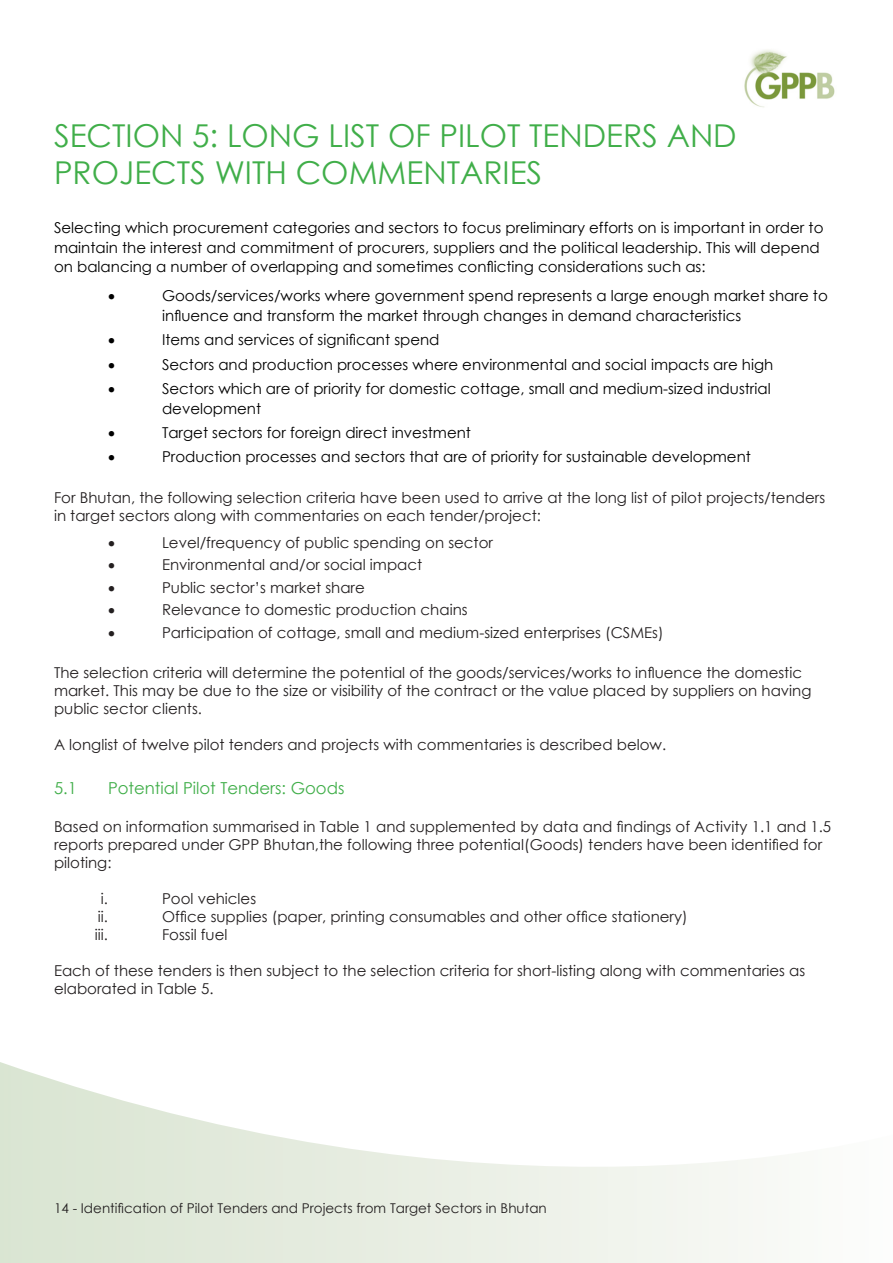
<style>
.page{position:relative;width:893px;height:1263px;background:#fff}
.page>*{position:absolute;margin:0;border:0;box-sizing:border-box;transform-origin:0 0}
.Heading_1{font:31.5px/37.8px "Century Gothic";color:#40ae49}
.Heading_2{font:16.5px "Century Gothic";color:#40ae49}
.t1{font:15px/18px "Century Gothic";color:#231f20}
.Pa16{font:15px/19.8px "Century Gothic";color:#000}
.t2{font:15px "Symbol";color:#000}
.t3{font:15px "Symbol";color:#231f20}
.t4{font:13.5px "Century Gothic";color:#231f20}
</style>
<div class="page">
<svg style="left:0;top:1062px;width:764px;height:201px"></svg>
<img style="left:744px;top:50px;width:91px;height:58px">
<p class="Heading_1" style="left:54px;top:116px;width:684px">SECTION 5: LONG LIST OF PILOT TENDERS AND<br>PROJECTS WITH COMMENTARIES</p>
<p class="Pa16" style="left:54px;top:217px;width:771px">Selecting which procurement categories and sectors to focus preliminary efforts on is important in order to maintain the interest and commitment of procurers, suppliers and the political leadership. This will depend on balancing a number of overlapping and sometimes conflicting considerations such as:</p>
<p class="t2" style="left:108px;top:286px;width:8px">•</p>
<p class="Pa16" style="left:162px;top:286px;width:667px">Goods/services/works where government spend represents a large enough market share to influence and transform the market through changes in demand characteristics</p>
<p class="t2" style="left:108px;top:330px;width:8px">•</p>
<p class="Pa16" style="left:162px;top:330px;width:279px">Items and services of significant spend</p>
<p class="t2" style="left:108px;top:355px;width:8px">•</p>
<p class="Pa16" style="left:162px;top:354px;width:613px">Sectors and production processes where environmental and social impacts are high</p>
<p class="t2" style="left:108px;top:379px;width:8px">•</p>
<p class="Pa16" style="left:162px;top:378px;width:610px">Sectors which are of priority for domestic cottage, small and medium-sized industrial development</p>
<p class="t2" style="left:108px;top:423px;width:8px">•</p>
<p class="Pa16" style="left:162px;top:422px;width:310px">Target sectors for foreign direct investment</p>
<p class="t2" style="left:108px;top:447px;width:8px">•</p>
<p class="Pa16" style="left:162px;top:447px;width:590px">Production processes and sectors that are of priority for sustainable development</p>
<p class="t1" style="left:54px;top:488px;width:773px">For Bhutan, the following selection criteria have been used to arrive at the long list of pilot projects/tenders in target sectors along with commentaries on each tender/project:</p>
<p class="t3" style="left:108px;top:533px;width:8px">•</p>
<p class="t1" style="left:162px;top:533px;width:333px">Level/frequency of public spending on sector</p>
<p class="t3" style="left:108px;top:555px;width:8px">•</p>
<p class="t1" style="left:162px;top:556px;width:262px">Environmental and/or social impact</p>
<p class="t3" style="left:108px;top:578px;width:8px">•</p>
<p class="t1" style="left:162px;top:578px;width:204px">Public sector’s market share</p>
<p class="t3" style="left:108px;top:600px;width:8px">•</p>
<p class="t1" style="left:162px;top:601px;width:307px">Relevance to domestic production chains</p>
<p class="t3" style="left:108px;top:623px;width:8px">•</p>
<p class="t1" style="left:162px;top:623px;width:503px">Participation of cottage, small and medium-sized enterprises (CSMEs)</p>
<p class="t1" style="left:54px;top:664px;width:759px">The selection criteria will determine the potential of the goods/services/works to influence the domestic market. This may be due to the size or visibility of the contract or the value placed by suppliers on having public sector clients.</p>
<p class="t1" style="left:54px;top:736px;width:614px">A longlist of twelve pilot tenders and projects with commentaries is described below.</p>
<p class="Heading_2" style="left:54px;top:777px;width:24px">5.1</p>
<p class="Heading_2" style="left:108px;top:777px;width:238px">Potential Pilot Tenders: Goods</p>
<p class="t1" style="left:54px;top:817px;width:779px">Based on information summarised in Table 1 and supplemented by data and findings of Activity 1.1 and 1.5 reports prepared under GPP Bhutan,the following three potential(Goods) tenders have been identified for piloting:</p>
<p class="t1" style="left:101px;top:889px;width:9px">i.</p>
<p class="t1" style="left:162px;top:889px;width:96px">Pool vehicles</p>
<p class="t1" style="left:98px;top:907px;width:12px">ii.</p>
<p class="t1" style="left:162px;top:907px;width:527px">Office supplies (paper, printing consumables and other office stationery)</p>
<p class="t1" style="left:95px;top:925px;width:15px">iii.</p>
<p class="t1" style="left:162px;top:925px;width:67px">Fossil fuel</p>
<p class="t1" style="left:54px;top:961px;width:753px">Each of these tenders is then subject to the selection criteria for short-listing along with commentaries as elaborated in Table 5.</p>
<p class="t4" style="left:54px;top:1199px;width:494px">14 - Identification of Pilot Tenders and Projects from Target Sectors in Bhutan</p>
</div>
